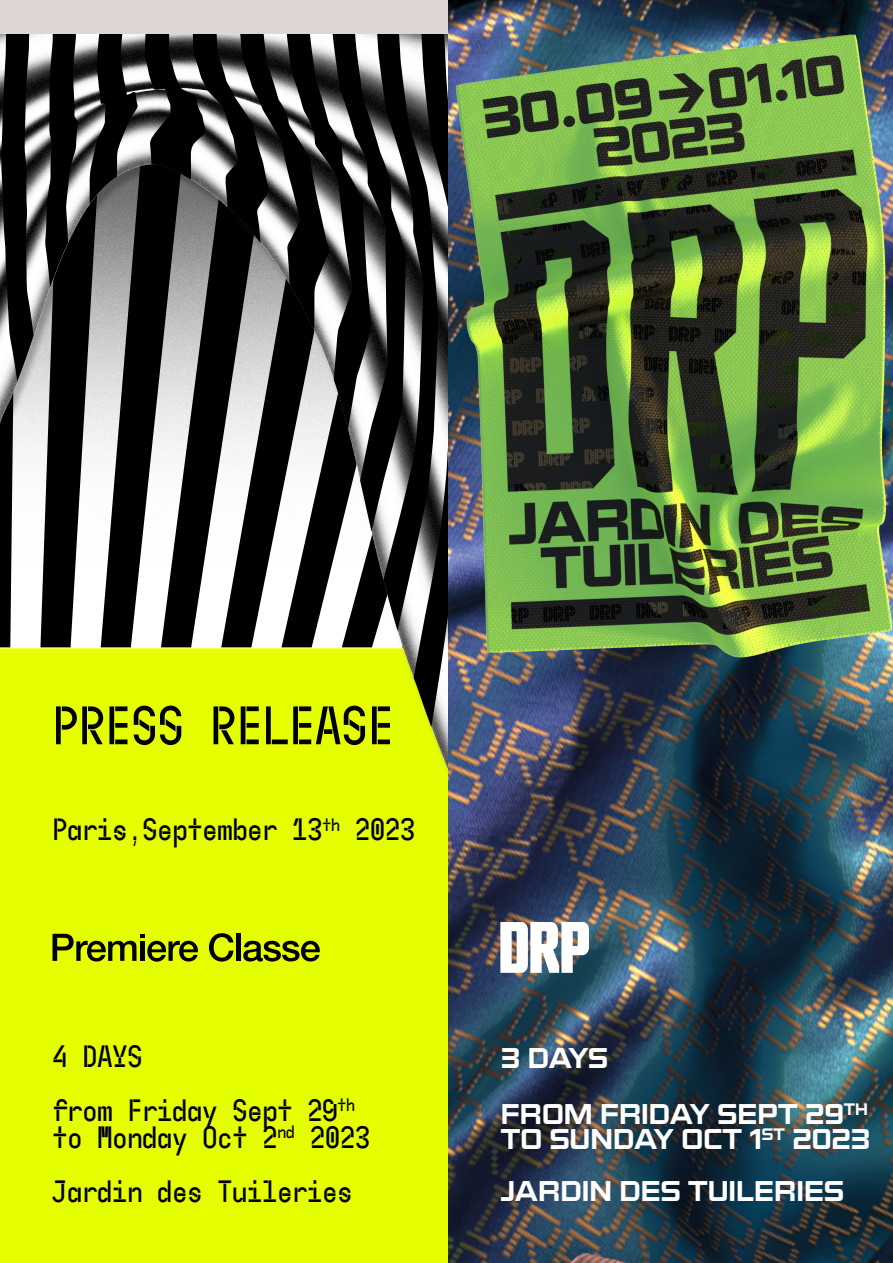
<style>
.page{position:relative;width:893px;height:1263px;background:#fff}
.page>*{position:absolute;margin:0;border:0;box-sizing:border-box;transform-origin:0 0}
.t1{font:52.5px "Domino Mono Bold A";color:#000}
.t2{font:30px/54px "Domino Mono Bold A";color:#000}
.t3{font:500 28.5px/56.2px "Signs";color:#fff}
</style>
<div class="page">
<div style="left:0;top:464px;width:451px;height:799px;background:#e6ff00"></div>
<img style="left:0;top:34px;width:241px;height:919px">
<svg style="left:144px;top:34px;width:304px;height:780px"></svg>
<svg style="left:40px;top:34px;width:98px;height:613px;background:#5a5a5a"></svg>
<svg style="left:0;top:34px;width:34px;height:613px;background:#6c6c6c"></svg>
<div style="left:0;top:0;width:451px;height:34px;background:#dfd5d3"></div>
<img style="left:448px;top:670px;width:445px;height:593px">
<img style="left:417px;top:0;width:476px;height:670px">
<svg style="left:208px;top:933px;width:25px;height:29px"></svg>
<svg style="left:243px;top:940px;width:77px;height:22px"></svg>
<div style="left:236px;top:934px;width:5px;height:27px;background:#000"></div>
<svg style="left:52px;top:934px;width:146px;height:28px"></svg>
<svg style="left:500px;top:922px;width:89px;height:51px"></svg>
<h1 class="t1" style="left:52px;top:691px;width:343px">PRESS RELEASE</h1>
<p class="t2" style="left:52px;top:803px;width:364px">Paris,September 13<sup>th</sup> 2023</p>
<p class="t2" style="left:52px;top:1029px;width:304px">4 DAYS<br>from Friday Sept 29<sup>th</sup></p>
<p class="t2" style="left:52px;top:1110px;width:319px">to Monday Oct 2<sup>nd</sup> 2023<br>Jardin des Tuileries</p>
<p class="t3" style="left:501px;top:1030px;width:369px">3 DAYS<br>FROM FRIDAY SEPT 29<sup>TH</sup></p>
<p class="t3" style="left:501px;top:1113px;width:371px;line-height:51.8px">TO SUNDAY OCT 1<sup>ST</sup> 2023<br>JARDIN DES TUILERIES</p>
</div>
